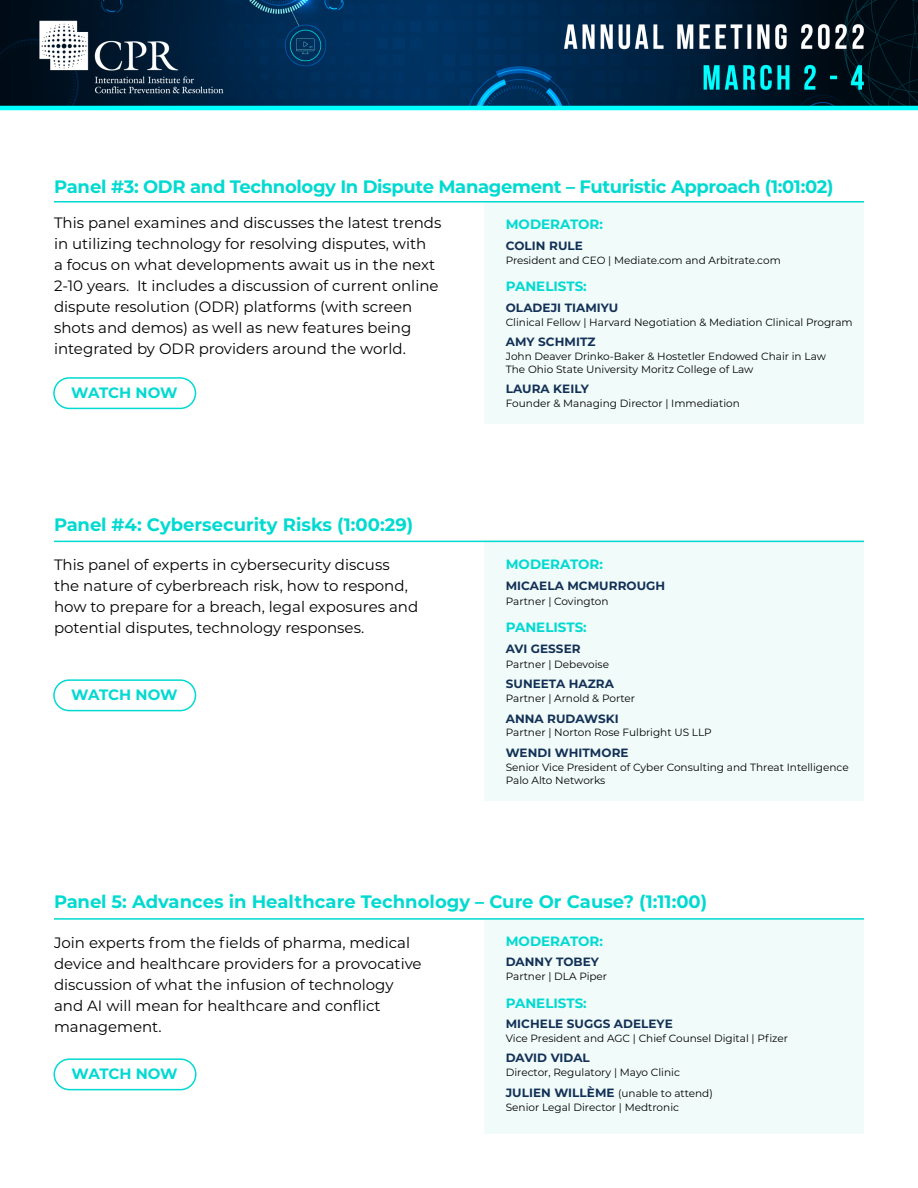
<style>
.page{position:relative;width:918px;height:1188px;background:#fff}
.page>*{position:absolute;margin:0;border:0;box-sizing:border-box;transform-origin:0 0}
.t1{font:700 18px "Montserrat";letter-spacing:-.01em;color:#00dad1}
.t2{font:15px/21px "Montserrat";color:#000}
.t3{font:700 15px "Montserrat";letter-spacing:-.015em;color:#00dad1}
.t4{font:700 13.5px "Montserrat";color:#00dad1}
.Moderator_Panelist_i{font:700 12px "Montserrat";letter-spacing:.005em;color:#133156}
.Moderator_Panelist_i-2{font:10.5px/12.6px "Montserrat";color:#000}
.s1{font-weight:700;font-size:12px;color:#133156}
</style>
<div class="page">
<img style="left:0;top:0;width:918px;height:106px">
<hr style="left:0;top:106px;width:918px;height:4px;background:#0ff">
<div style="left:485px;top:541px;width:379px;height:260px;background:#f1fbfa"></div>
<hr style="left:54px;top:541px;width:810px;height:1px;background:#00dad1">
<div style="left:53px;top:679px;width:143px;height:32px;border:2px solid #00dad1;border-radius:15px"></div>
<div style="left:485px;top:918px;width:379px;height:216px;background:#f1fbfa"></div>
<hr style="left:54px;top:918px;width:810px;height:2px;background:#00dad1">
<div style="left:54px;top:1058px;width:143px;height:32px;border:2px solid #00dad1;border-radius:15px"></div>
<div style="left:485px;top:201px;width:379px;height:222px;background:#f1fbfa"></div>
<hr style="left:54px;top:201px;width:810px;height:2px;background:#00dad1">
<div style="left:53px;top:377px;width:143px;height:32px;border:2px solid #00dad1;border-radius:15px"></div>
<p class="t1" style="left:54px;top:174px;width:781px">Panel #3: ODR and Technology In Dispute Management – Futuristic Approach (1:01:02)</p>
<p class="t2" style="left:54px;top:211px;width:389px">This panel examines and discusses the latest trends in utilizing technology for resolving disputes, with<br>a focus on what developments await us in the next 2-10 years. It includes a discussion of current online dispute resolution (ODR) platforms (with screen shots and demos) as well as new features being integrated by ODR providers around the world.</p>
<p class="t3" style="left:71px;top:382px;width:108px">WATCH NOW</p>
<p class="t1" style="left:54px;top:511px;width:361px">Panel #4: Cybersecurity Risks (1:00:29)</p>
<p class="t2" style="left:54px;top:554px;width:366px">This panel of experts in cybersecurity discuss the nature of cyberbreach risk, how to respond, how to prepare for a breach, legal exposures and potential disputes, technology responses.</p>
<p class="t3" style="left:71px;top:684px;width:108px">WATCH NOW</p>
<p class="t4" style="left:506px;top:214px;width:99px">MODERATOR:</p>
<p class="Moderator_Panelist_i" style="left:506px;top:237px;width:79px">COLIN RULE</p>
<p class="Moderator_Panelist_i-2" style="left:506px;top:254px;width:277px">President and CEO | Mediate.com and Arbitrate.com</p>
<p class="t4" style="left:506px;top:277px;width:82px">PANELISTS:</p>
<p class="Moderator_Panelist_i" style="left:506px;top:299px;width:114px">OLADEJI TIAMIYU</p>
<p class="Moderator_Panelist_i-2" style="left:506px;top:315px;width:348px">Clinical Fellow | Harvard Negotiation &amp; Mediation Clinical Program</p>
<p class="Moderator_Panelist_i" style="left:506px;top:333px;width:91px">AMY SCHMITZ</p>
<p class="Moderator_Panelist_i-2" style="left:506px;top:350px;width:322px">John Deaver Drinko-Baker &amp; Hostetler Endowed Chair in Law<br>The Ohio State University Moritz College of Law</p>
<p class="Moderator_Panelist_i" style="left:506px;top:380px;width:85px">LAURA KEILY</p>
<p class="Moderator_Panelist_i-2" style="left:506px;top:397px;width:236px">Founder &amp; Managing Director | Immediation</p>
<p class="t4" style="left:506px;top:554px;width:99px">MODERATOR:</p>
<p class="Moderator_Panelist_i" style="left:506px;top:577px;width:161px">MICAELA MCMURROUGH</p>
<p class="Moderator_Panelist_i-2" style="left:506px;top:595px;width:104px">Partner | Covington</p>
<p class="t4" style="left:506px;top:618px;width:82px">PANELISTS:</p>
<p class="Moderator_Panelist_i" style="left:506px;top:640px;width:76px">AVI GESSER</p>
<p class="Moderator_Panelist_i-2" style="left:506px;top:657px;width:105px">Partner | Debevoise</p>
<p class="Moderator_Panelist_i" style="left:506px;top:675px;width:110px">SUNEETA HAZRA</p>
<p class="Moderator_Panelist_i-2" style="left:506px;top:692px;width:131px">Partner | Arnold &amp; Porter</p>
<p class="Moderator_Panelist_i" style="left:506px;top:710px;width:114px">ANNA RUDAWSKI</p>
<p class="Moderator_Panelist_i-2" style="left:506px;top:726px;width:208px">Partner | Norton Rose Fulbright US LLP</p>
<p class="Moderator_Panelist_i" style="left:506px;top:744px;width:124px">WENDI WHITMORE</p>
<p class="Moderator_Panelist_i-2" style="left:506px;top:761px;width:344px">Senior Vice President of Cyber Consulting and Threat Intelligence<br>Palo Alto Networks</p>
<p class="t1" style="left:54px;top:889px;width:655px">Panel 5: Advances in Healthcare Technology – Cure Or Cause? (1:11:00)</p>
<p class="t2" style="left:54px;top:931px;width:369px">Join experts from the fields of pharma, medical device and healthcare providers for a provocative discussion of what the infusion of technology and AI will mean for healthcare and conflict management.</p>
<p class="t3" style="left:72px;top:1063px;width:108px">WATCH NOW</p>
<p class="t4" style="left:506px;top:932px;width:99px">MODERATOR:</p>
<p class="Moderator_Panelist_i" style="left:506px;top:954px;width:95px">DANNY TOBEY</p>
<p class="Moderator_Panelist_i-2" style="left:506px;top:970px;width:103px">Partner | DLA Piper</p>
<p class="t4" style="left:506px;top:993px;width:82px">PANELISTS:</p>
<p class="Moderator_Panelist_i" style="left:506px;top:1015px;width:168px">MICHELE SUGGS ADELEYE</p>
<p class="Moderator_Panelist_i-2" style="left:506px;top:1032px;width:284px">Vice President and AGC | Chief Counsel Digital | Pfizer</p>
<p class="Moderator_Panelist_i" style="left:506px;top:1050px;width:86px">DAVID VIDAL</p>
<p class="Moderator_Panelist_i-2" style="left:506px;top:1066px;width:176px">Director, Regulatory | Mayo Clinic</p>
<p class="Moderator_Panelist_i-2" style="left:506px;top:1086px;width:209px"><span class="s1">JULIEN WILLÈME</span> (unable to attend)</p>
<p class="Moderator_Panelist_i-2" style="left:506px;top:1100px;width:175px">Senior Legal Director | Medtronic</p>
</div>
